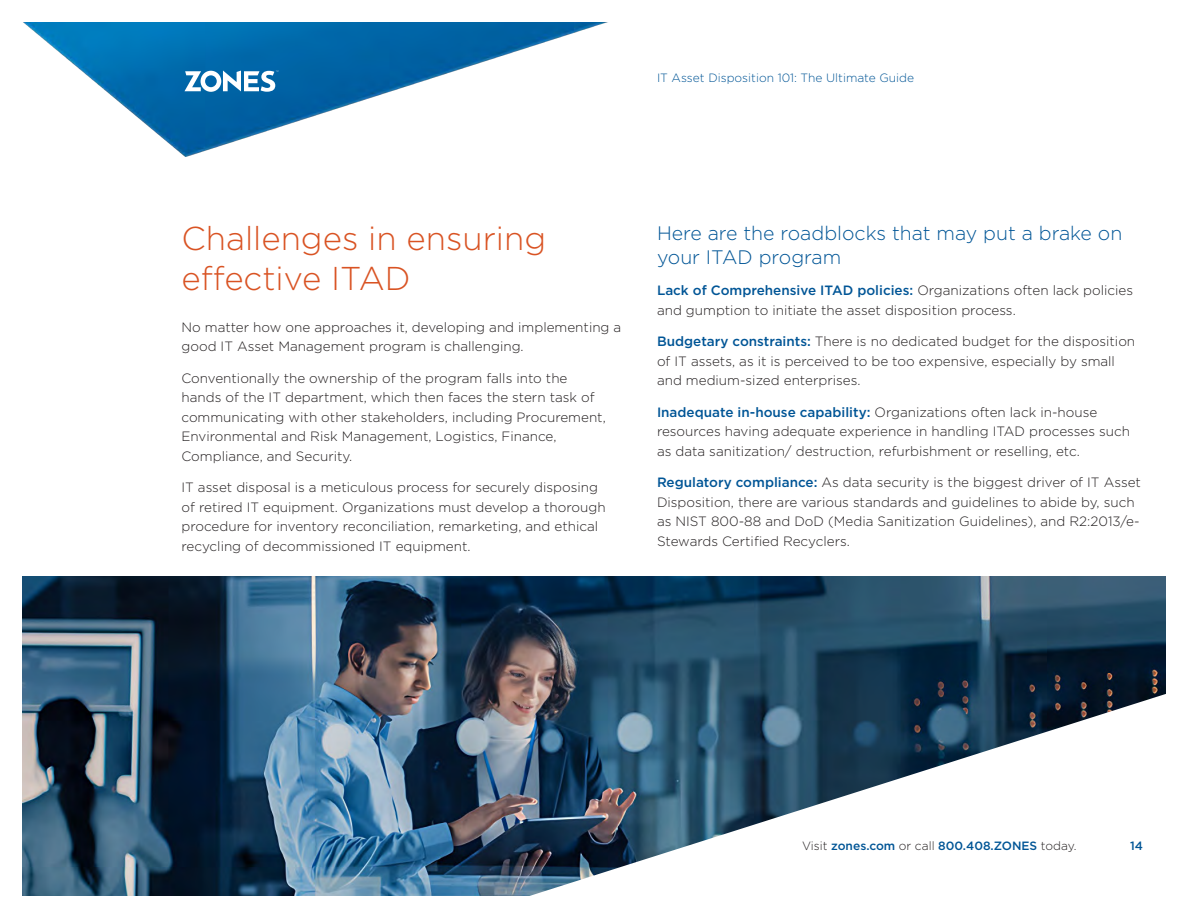
<style>
.page{position:relative;width:1188px;height:918px;background:#fff}
.page>*{position:absolute;margin:0;border:0;box-sizing:border-box;transform-origin:0 0}
.t1{font:300 33px/39.6px "Gotham";color:#d95323}
.Body{font:300 19.5px/23.4px "Gotham";color:#005596}
.Body-2{font:300 13.5px/19.5px "Gotham";color:#231f20}
.t2{font:500 12px "Gotham";color:#005596}
.Page_Subheader{font:300 12px "Gotham";color:#005596}
.s1{font-weight:500;color:#005596}
.s2{font-weight:300;color:#231f20}
</style>
<div class="page">
<img style="left:23px;top:22px;width:585px;height:135px">
<svg style="left:184px;top:71px;width:94px;height:21px"></svg>
<img style="left:22px;top:576px;width:1143px;height:320px">
<svg style="left:460px;top:688px;width:706px;height:208px"></svg>
<p class="Page_Subheader" style="left:657px;top:70px;width:259px">IT Asset Disposition 101: The Ultimate Guide</p>
<h2 class="t1" style="left:182px;top:218px;width:366px">Challenges in ensuring effective ITAD</h2>
<p class="Body-2" style="left:182px;top:317px;width:441px">No matter how one approaches it, developing and implementing a good IT Asset Management program is challenging.</p>
<p class="Body-2" style="left:182px;top:368px;width:426px">Conventionally the ownership of the program falls into the hands of the IT department, which then faces the stern task of communicating with other stakeholders, including Procurement, Environmental and Risk Management, Logistics, Finance, Compliance, and Security.</p>
<p class="Body-2" style="left:182px;top:477px;width:426px">IT asset disposal is a meticulous process for securely disposing of retired IT equipment. Organizations must develop a thorough procedure for inventory reconciliation, remarketing, and ethical recycling of decommissioned IT equipment.</p>
<p class="Body" style="left:657px;top:221px;width:467px">Here are the roadblocks that may put a brake on your ITAD program</p>
<p class="Body-2" style="left:657px;top:280px;width:478px"><span class="s1">Lack of Comprehensive ITAD policies:</span> Organizations often lack policies and gumption to initiate the asset disposition process.</p>
<p class="Body-2" style="left:657px;top:331px;width:480px"><span class="s1">Budgetary constraints:</span> There is no dedicated budget for the disposition of IT assets, as it is perceived to be too expensive, especially by small and medium-sized enterprises.</p>
<p class="Body-2" style="left:657px;top:402px;width:475px"><span class="s1">Inadequate in-house capability:</span> Organizations often lack in-house resources having adequate experience in handling ITAD processes such as data sanitization/ destruction, refurbishment or reselling, etc.</p>
<p class="Body-2" style="left:657px;top:472px;width:485px"><span class="s1">Regulatory compliance:</span> As data security is the biggest driver of IT Asset Disposition, there are various standards and guidelines to abide by, such as NIST 800-88 and DoD (Media Sanitization Guidelines), and R2:2013/e-Stewards Certified Recyclers.</p>
<p class="t2" style="left:802px;top:838px;width:276px"><span class="s2">Visit</span> zones.com <span class="s2">or call</span> 800.408.ZONES <span class="s2">today.</span></p>
<p class="t2" style="left:1130px;top:838px;width:14px">14</p>
</div>
